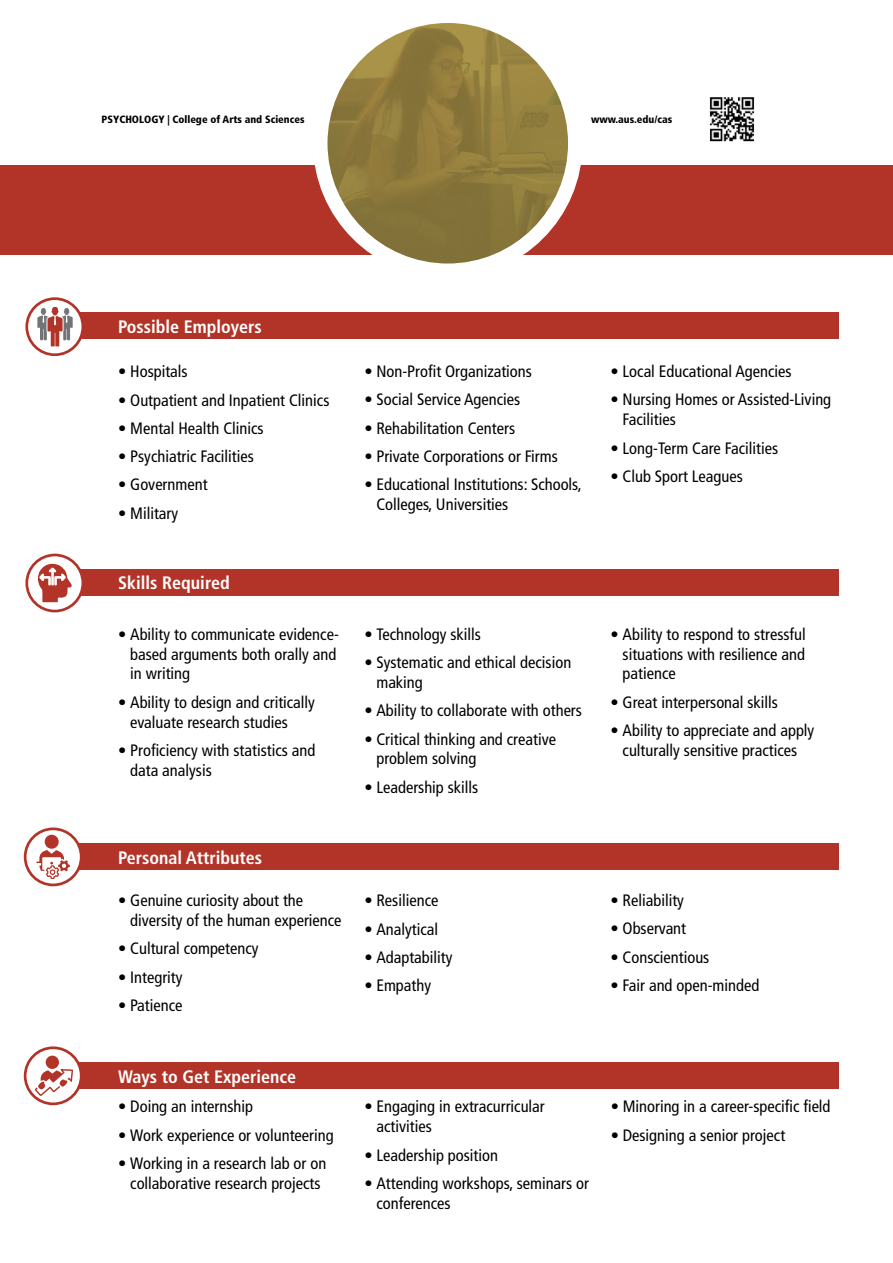
<style>
.page{position:relative;width:893px;height:1263px;background:#fff}
.page>*{position:absolute;margin:0;border:0;box-sizing:border-box;transform-origin:0 0}
.t1{font:700 condensed 18px "Frutiger";color:#fff}
.t2{font:condensed 16.5px/19.8px "Frutiger";color:#000}
.t3{font:900 condensed 10.5px "Frutiger";color:#000}
</style>
<div class="page">
<div style="left:72px;top:313px;width:767px;height:26px;background:#b23428"></div>
<svg style="left:27px;top:299px;width:56px;height:56px"></svg>
<div style="left:25px;top:297px;width:59px;height:59px;border:3px solid #b23428;border-radius:50%"></div>
<svg style="left:37px;top:307px;width:36px;height:39px"></svg>
<div style="left:72px;top:569px;width:767px;height:26px;background:#b23428"></div>
<svg style="left:27px;top:555px;width:56px;height:56px"></svg>
<div style="left:25px;top:554px;width:59px;height:58px;border:3px solid #b23428;border-radius:50%"></div>
<svg style="left:38px;top:564px;width:34px;height:38px"></svg>
<div style="left:72px;top:843px;width:767px;height:27px;background:#b23428"></div>
<svg style="left:25px;top:829px;width:56px;height:56px"></svg>
<div style="left:24px;top:827px;width:59px;height:59px;border:3px solid #b23428;border-radius:50%"></div>
<div style="left:45px;top:835px;width:14px;height:14px;background:#b23428;border-radius:50%"></div>
<svg style="left:36px;top:850px;width:34px;height:29px"></svg>
<div style="left:72px;top:1062px;width:767px;height:27px;background:#b23428"></div>
<svg style="left:25px;top:1048px;width:56px;height:56px"></svg>
<div style="left:24px;top:1046px;width:59px;height:59px;border:3px solid #b23428;border-radius:50%"></div>
<div style="left:46px;top:1056px;width:13px;height:13px;background:#b23428;border-radius:50%"></div>
<svg style="left:35px;top:1069px;width:38px;height:27px"></svg>
<img style="left:709px;top:97px;width:46px;height:45px">
<div style="left:0;top:165px;width:893px;height:90px;background:#b23428"></div>
<img style="left:320px;top:16px;width:255px;height:255px;border-radius:127px">
<div style="left:313px;top:9px;width:269px;height:269px;border:14px solid #fff;border-radius:50%"></div>
<p class="t3" style="left:102px;top:113px;width:204px">PSYCHOLOGY | College of Arts and Sciences</p>
<p class="t3" style="left:591px;top:113px;width:83px">www.aus.edu/cas</p>
<p class="t1" style="left:118px;top:316px;width:145px">Possible Employers</p>
<p class="t2" style="left:118px;top:362px;width:71px">• Hospitals</p>
<p class="t2" style="left:118px;top:390px;width:213px">• Outpatient and Inpatient Clinics</p>
<p class="t2" style="left:118px;top:418px;width:147px">• Mental Health Clinics</p>
<p class="t2" style="left:118px;top:447px;width:137px">• Psychiatric Facilities</p>
<p class="t2" style="left:118px;top:475px;width:91px">• Government</p>
<p class="t2" style="left:118px;top:503px;width:61px">• Military</p>
<p class="t1" style="left:118px;top:572px;width:113px">Skills Required</p>
<p class="t2" style="left:118px;top:624px;width:222px">• Ability to communicate evidence-</p>
<p class="t2" style="left:130px;top:664px;width:61px">in writing</p>
<p class="t2" style="left:130px;top:692px;width:186px;text-indent:-12px">• Ability to design and critically evaluate research studies</p>
<p class="t2" style="left:130px;top:740px;width:187px;text-indent:-12px">• Proficiency with statistics and data analysis</p>
<p class="t2" style="left:130px;top:644px;width:208px">based arguments both orally and</p>
<p class="t1" style="left:118px;top:847px;width:145px">Personal Attributes</p>
<p class="t2" style="left:130px;top:891px;width:213px;text-indent:-12px">• Genuine curiosity about the diversity of the human experience</p>
<p class="t2" style="left:118px;top:939px;width:142px">• Cultural competency</p>
<p class="t2" style="left:118px;top:967px;width:66px">• Integrity</p>
<p class="t2" style="left:118px;top:995px;width:66px">• Patience</p>
<p class="t1" style="left:118px;top:1066px;width:179px">Ways to Get Experience</p>
<p class="t2" style="left:118px;top:1097px;width:136px">• Doing an internship</p>
<p class="t2" style="left:118px;top:1125px;width:217px">• Work experience or volunteering</p>
<p class="t2" style="left:118px;top:1153px;width:210px;text-align:center">• Working in a research lab or on collaborative research projects</p>
<p class="t2" style="left:364px;top:362px;width:169px">• Non-Profit Organizations</p>
<p class="t2" style="left:364px;top:390px;width:157px">• Social Service Agencies</p>
<p class="t2" style="left:364px;top:418px;width:152px">• Rehabilitation Centers</p>
<p class="t2" style="left:364px;top:447px;width:195px">• Private Corporations or Firms</p>
<p class="t2" style="left:376px;top:475px;width:207px;text-indent:-12px">• Educational Institutions: Schools,<br>Colleges, Universities</p>
<p class="t2" style="left:611px;top:362px;width:182px">• Local Educational Agencies</p>
<p class="t2" style="left:623px;top:390px;width:210px;text-indent:-12px">• Nursing Homes or Assisted-Living<br>Facilities</p>
<p class="t2" style="left:611px;top:438px;width:169px">• Long-Term Care Facilities</p>
<p class="t2" style="left:611px;top:466px;width:134px">• Club Sport Leagues</p>
<p class="t2" style="left:364px;top:624px;width:118px">• Technology skills</p>
<p class="t2" style="left:376px;top:653px;width:196px;text-indent:-12px">• Systematic and ethical decision making</p>
<p class="t2" style="left:364px;top:701px;width:219px">• Ability to collaborate with others</p>
<p class="t2" style="left:376px;top:729px;width:181px;text-indent:-12px">• Critical thinking and creative problem solving</p>
<p class="t2" style="left:364px;top:777px;width:115px">• Leadership skills</p>
<p class="t2" style="left:623px;top:624px;width:185px;text-align:justify;text-indent:-12px">• Ability to respond to stressful situations with resilience and patience</p>
<p class="t2" style="left:611px;top:692px;width:169px">• Great interpersonal skills</p>
<p class="t2" style="left:611px;top:720px;width:205px;text-align:center">• Ability to appreciate and apply culturally sensitive practices</p>
<p class="t2" style="left:364px;top:891px;width:76px">• Resilience</p>
<p class="t2" style="left:364px;top:919px;width:75px">• Analytical</p>
<p class="t2" style="left:364px;top:947px;width:90px">• Adaptability</p>
<p class="t2" style="left:364px;top:975px;width:68px">• Empathy</p>
<p class="t2" style="left:611px;top:891px;width:75px">• Reliability</p>
<p class="t2" style="left:611px;top:919px;width:77px">• Observant</p>
<p class="t2" style="left:611px;top:947px;width:100px">• Conscientious</p>
<p class="t2" style="left:611px;top:975px;width:150px">• Fair and open-minded</p>
<p class="t2" style="left:376px;top:1097px;width:170px;text-indent:-12px">• Engaging in extracurricular activities</p>
<p class="t2" style="left:364px;top:1145px;width:135px">• Leadership position</p>
<p class="t2" style="left:376px;top:1173px;width:214px;text-indent:-12px">• Attending workshops, seminars or conferences</p>
<p class="t2" style="left:611px;top:1097px;width:221px">• Minoring in a career-specific field</p>
<p class="t2" style="left:611px;top:1125px;width:176px">• Designing a senior project</p>
</div>
